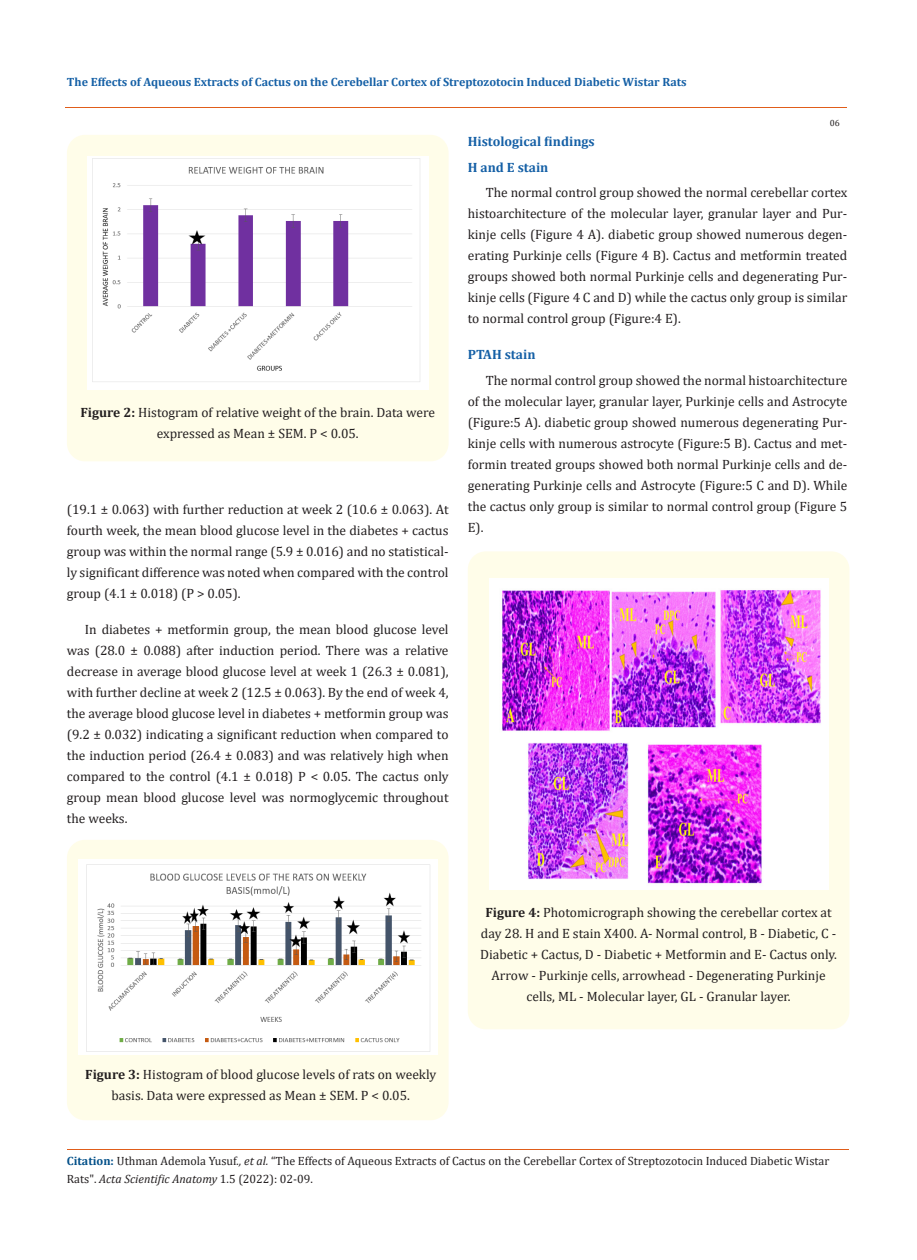
<style>
.page{position:relative;width:917px;height:1260px;background:#fff}
.page>*{position:absolute;margin:0;border:0;box-sizing:border-box;transform-origin:0 0}
.t1{font:13.5px/21px "Cambria";color:#231f20;text-align:justify}
.t2{font:700 13.5px "Cambria";color:#1560a6}
.t3{font:12px/18px "Cambria";color:#231f20}
.t4{font:700 12px "Cambria";color:#1560a6}
.t5{font:9px "Cambria";color:#231f20}
.s1{font-weight:700}
.s2{font-weight:700;color:#035089}
.s3{font-style:italic}
</style>
<div class="page">
<hr style="left:65px;top:108px;width:782px;height:1px;background:#e05d1a">
<hr style="left:67px;top:1149px;width:781px;height:1px;background:#e05d1a">
<div style="left:67px;top:135px;width:381px;height:326px;background:#fffde9;border-radius:18px"></div>
<img style="left:87px;top:156px;width:341px;height:233px">
<div style="left:67px;top:840px;width:381px;height:280px;background:#fffde9;border-radius:18px"></div>
<img style="left:78px;top:860px;width:359px;height:194px">
<div style="left:468px;top:551px;width:381px;height:478px;background:#fffde9;border-radius:18px"></div>
<img style="left:489px;top:578px;width:339px;height:311px">
<p class="t4" style="left:67px;top:73px;width:621px">The Effects of Aqueous Extracts of Cactus on the Cerebellar Cortex of Streptozotocin Induced Diabetic Wistar Rats</p>
<p class="t5" style="left:829px;top:118px;width:11px">06</p>
<p class="t1" style="left:80px;top:402px;width:356px;text-align:center"><span class="s1">Figure 2:</span> Histogram of relative weight of the brain. Data were expressed as Mean ± SEM. P &lt; 0.05.</p>
<p class="t1" style="left:67px;top:498px;width:383px">(19.1 ± 0.063) with further reduction at week 2 (10.6 ± 0.063). At fourth week, the mean blood glucose level in the diabetes + cactus group was within the normal range (5.9 ± 0.016) and no statistical&shy;ly significant difference was noted when compared with the control group (4.1 ± 0.018) (P &gt; 0.05).</p>
<p class="t1" style="left:67px;top:618px;width:383px;text-indent:18px">In diabetes + metformin group, the mean blood glucose level was (28.0 ± 0.088) after induction period. There was a relative decrease in average blood glucose level at week 1 (26.3 ± 0.081), with further decline at week 2 (12.5 ± 0.063). By the end of week 4, the average blood glucose level in diabetes + metformin group was (9.2 ± 0.032) indicating a significant reduction when compared to the induction period (26.4 ± 0.083) and was relatively high when compared to the control (4.1 ± 0.018) P &lt; 0.05. The cactus only group mean blood glucose level was normoglycemic throughout the weeks.</p>
<p class="t2" style="left:468px;top:132px;width:128px">Histological findings</p>
<p class="t2" style="left:468px;top:157px;width:82px">H and E stain</p>
<p class="t1" style="left:468px;top:182px;width:381px;text-indent:18px">The normal control group showed the normal cerebellar cortex histoarchitecture of the molecular layer, granular layer and Pur&shy;kinje cells (Figure 4 A). diabetic group showed numerous degen&shy;erating Purkinje cells (Figure 4 B). Cactus and metformin treated groups showed both normal Purkinje cells and degenerating Pur&shy;kinje cells (Figure 4 C and D) while the cactus only group is similar to normal control group (Figure:4 E).</p>
<p class="t2" style="left:468px;top:345px;width:69px">PTAH stain</p>
<p class="t1" style="left:468px;top:369px;width:381px;text-indent:18px">The normal control group showed the normal histoarchitecture of the molecular layer, granular layer, Purkinje cells and Astrocyte (Figure:5 A). diabetic group showed numerous degenerating Pur&shy;kinje cells with numerous astrocyte (Figure:5 B). Cactus and met&shy;formin treated groups showed both normal Purkinje cells and de&shy;generating Purkinje cells and Astrocyte (Figure:5 C and D). While the cactus only group is similar to normal control group (Figure 5<br>E).</p>
<p class="t1" style="left:85px;top:1064px;width:352px;text-align:center"><span class="s1">Figure 3:</span> Histogram of blood glucose levels of rats on weekly basis. Data were expressed as Mean ± SEM. P &lt; 0.05.</p>
<p class="t1" style="left:480px;top:902px;width:358px;text-align:center"><span class="s1">Figure 4:</span> Photomicrograph showing the cerebellar cortex at day 28. H and E stain X400. A- Normal control, B - Diabetic, C - Diabetic + Cactus, D - Diabetic + Metformin and E- Cactus only.<br>Arrow - Purkinje cells, arrowhead - Degenerating Purkinje cells, ML - Molecular layer, GL - Granular layer.</p>
<p class="t3" style="left:67px;top:1152px;width:764px"><span class="s2">Citation:</span> Uthman Ademola Yusuf<span class="s3">., et al.</span> “The Effects of Aqueous Extracts of Cactus on the Cerebellar Cortex of Streptozotocin Induced Diabetic Wistar<br>Rats". <span class="s3">Acta Scientific Anatomy</span> 1.5 (2022): 02-09.</p>
</div>
